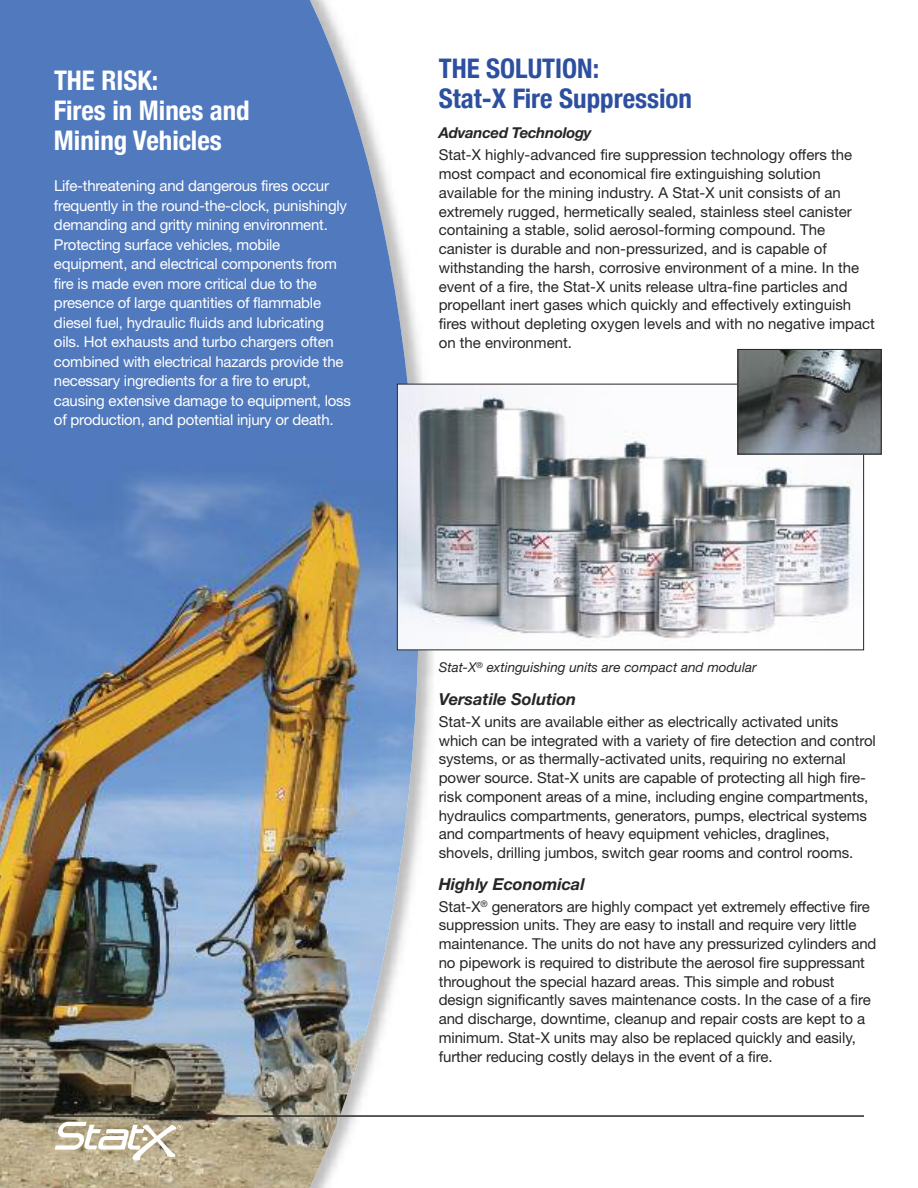
<style>
.page{position:relative;width:918px;height:1188px;background:#fff}
.page>*{position:absolute;margin:0;border:0;box-sizing:border-box;transform-origin:0 0}
.t1{font:700 condensed 27px/30px "Helvetica Neue";color:#fff}
.t2{font:700 condensed 27px/30px "Helvetica Neue";color:#2d4f9f}
.t3{font:italic 700 16.5px "Helvetica Neue";color:#272627}
.t4{font:15px/18.8px "Helvetica Neue";letter-spacing:-.005em;color:#272627}
.t5{font:15px/19.5px "Helvetica Neue";letter-spacing:-.015em;color:#fff}
.t6{font:italic 700 15px "Helvetica Neue";letter-spacing:-.015em;color:#272627}
.t7{font:italic 13.5px "Helvetica Neue";color:#272627}
</style>
<div class="page">
<img style="left:0;top:0;width:294px;height:1188px">
<img style="left:294px;top:0;width:125px;height:1188px">
<hr style="left:54px;top:1115px;width:810px;height:2px;background:#272627">
<svg style="left:55px;top:1122px;width:127px;height:38px"></svg>
<img style="left:399px;top:386px;width:463px;height:262px">
<div style="left:397px;top:384px;width:467px;height:266px;border:1px solid #272627"></div>
<img style="left:740px;top:351px;width:140px;height:101px">
<div style="left:738px;top:349px;width:144px;height:105px;border:1px solid #272627"></div>
<h1 class="t1" style="left:54px;top:65px;width:197px">The Risk:<br>Fires in Mines and<br>Mining Vehicles</h1>
<p class="t5" style="left:54px;top:178px;width:299px">Life-threatening and dangerous fires occur frequently in the round-the-clock, punishingly demanding and gritty mining environment.<br>Protecting surface vehicles, mobile equipment, and electrical components from fire is made even more critical due to the presence of large quantities of flammable diesel fuel, hydraulic fluids and lubricating oils. Hot exhausts and turbo chargers often combined with electrical hazards provide the necessary ingredients for a fire to erupt, causing extensive damage to equipment, loss of production, and potential injury or death.</p>
<h1 class="t2" style="left:439px;top:53px;width:255px">The soluTion:<br>stat-X Fire suppression</h1>
<p class="t6" style="left:439px;top:128px;width:155px">Advanced Technology</p>
<p class="t4" style="left:439px;top:147px;width:438px">Stat-X highly-advanced fire suppression technology offers the most compact and economical fire extinguishing solution available for the mining industry. A Stat-X unit consists of an extremely rugged, hermetically sealed, stainless steel canister containing a stable, solid aerosol-forming compound. The canister is durable and non-pressurized, and is capable of withstanding the harsh, corrosive environment of a mine. In the event of a fire, the Stat-X units release ultra-fine particles and propellant inert gases which quickly and effectively extinguish fires without depleting oxygen levels and with no negative impact on the environment.</p>
<p class="t7" style="left:439px;top:662px;width:319px">Stat-X<sup>®</sup> extinguishing units are compact and modular</p>
<p class="t3" style="left:439px;top:693px;width:139px">Versatile Solution</p>
<p class="t4" style="left:439px;top:714px;width:439px">Stat-X units are available either as electrically activated units which can be integrated with a variety of fire detection and control systems, or as thermally-activated units, requiring no external power source. Stat-X units are capable of protecting all high fire&shy;risk component areas of a mine, including engine compartments, hydraulics compartments, generators, pumps, electrical systems and compartments of heavy equipment vehicles, draglines, shovels, drilling jumbos, switch gear rooms and control rooms.</p>
<p class="t3" style="left:439px;top:878px;width:147px">Highly Economical</p>
<p class="t4" style="left:439px;top:898px;width:439px">Stat-X<sup>®</sup> generators are highly compact yet extremely effective fire suppression units. They are easy to install and require very little maintenance. The units do not have any pressurized cylinders and no pipework is required to distribute the aerosol fire suppressant throughout the special hazard areas. This simple and robust design significantly saves maintenance costs. In the case of a fire and discharge, downtime, cleanup and repair costs are kept to a minimum. Stat-X units may also be replaced quickly and easily, further reducing costly delays in the event of a fire.</p>
</div>
